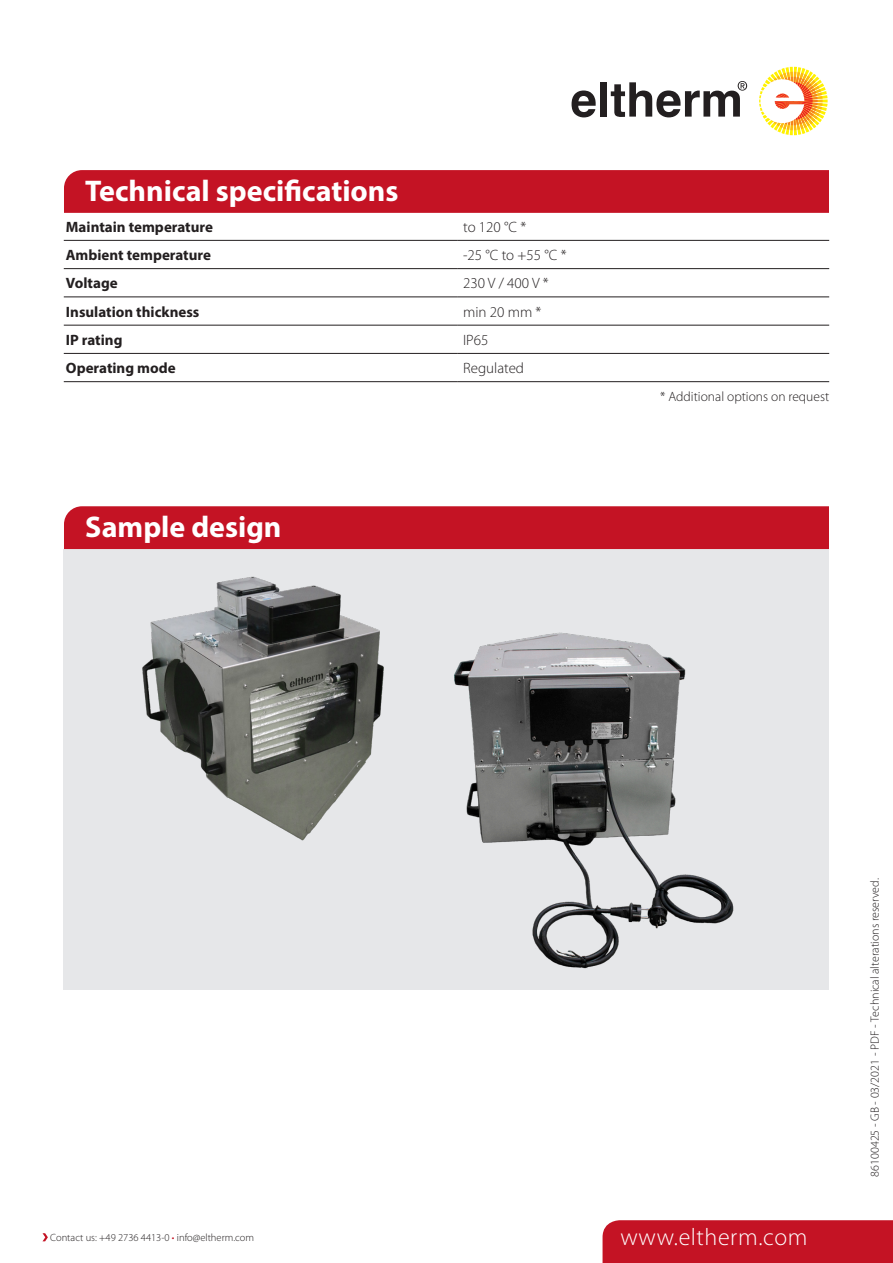
<style>
.page{position:relative;width:893px;height:1263px;background:#fff}
.page>*{position:absolute;margin:0;border:0;box-sizing:border-box;transform-origin:0 0}
.Headline_roter_Balke{font:700 30px "Myriad Pro";color:#fff}
.t1{font:300 24px "Myriad Pro";letter-spacing:.025em;color:#fff}
.Fließtext_Tabelle_bo{font:700 15px "Myriad Pro";color:#231f20}
.Fließtext_Tabelle_li{font:300 15px "Myriad Pro";color:#231f20}
.Fließtext_Tabelle_li-2{font:300 13.5px "Myriad Pro";color:#231f20}
.t2{font:300 12px "Myriad Pro";color:#231f20}
.t3{font:300 10.5px "Myriad Pro";color:#231f20}
.s1{color:#c41324}
</style>
<div class="page">
<svg style="left:759px;top:67px;width:69px;height:68px"></svg>
<svg style="left:572px;top:90px;width:24px;height:27px"></svg>
<div style="left:600px;top:82px;width:7px;height:35px;background:#231f20"></div>
<svg style="left:611px;top:81px;width:136px;height:36px"></svg>
<div style="left:64px;top:550px;width:765px;height:440px;background:#e6e7e9"></div>
<img style="left:109px;top:549px;width:298px;height:292px">
<img style="left:454px;top:632px;width:279px;height:337px">
<svg style="left:43px;top:1233px;width:5px;height:8px"></svg>
<div style="left:603px;top:1220px;width:290px;height:43px;background:#c41324"></div>
<div style="left:64px;top:170px;width:765px;height:43px;background:#c41324"></div>
<hr style="left:64px;top:240px;width:393px;height:1px;background:#231f20">
<hr style="left:457px;top:240px;width:372px;height:1px;background:#231f20">
<hr style="left:64px;top:268px;width:393px;height:1px;background:#231f20">
<hr style="left:457px;top:268px;width:372px;height:1px;background:#231f20">
<hr style="left:64px;top:296px;width:393px;height:1px;background:#231f20">
<hr style="left:457px;top:296px;width:372px;height:1px;background:#231f20">
<hr style="left:64px;top:325px;width:393px;height:1px;background:#231f20">
<hr style="left:457px;top:325px;width:372px;height:1px;background:#231f20">
<hr style="left:64px;top:353px;width:393px;height:1px;background:#231f20">
<hr style="left:457px;top:353px;width:372px;height:1px;background:#231f20">
<hr style="left:64px;top:381px;width:393px;height:1px;background:#231f20">
<hr style="left:457px;top:381px;width:372px;height:1px;background:#231f20">
<div style="left:64px;top:506px;width:765px;height:43px;background:#c41324"></div>
<p class="Headline_roter_Balke" style="left:85px;top:171px;width:315px">Technical specifications</p>
<p class="Fließtext_Tabelle_bo" style="left:66px;top:217px;width:149px">Maintain temperature</p>
<p class="Fließtext_Tabelle_li" style="left:463px;top:219px;width:65px">to 120 °C *</p>
<p class="Fließtext_Tabelle_bo" style="left:66px;top:245px;width:147px">Ambient temperature</p>
<p class="Fließtext_Tabelle_li" style="left:463px;top:247px;width:105px">-25 °C to +55 °C *</p>
<p class="Fließtext_Tabelle_bo" style="left:66px;top:274px;width:53px">Voltage</p>
<p class="Fließtext_Tabelle_li" style="left:463px;top:275px;width:87px">230 V / 400 V *</p>
<p class="Fließtext_Tabelle_bo" style="left:66px;top:302px;width:135px">Insulation thickness</p>
<p class="Fließtext_Tabelle_li" style="left:463px;top:303px;width:80px">min 20 mm *</p>
<p class="Fließtext_Tabelle_bo" style="left:66px;top:330px;width:58px">IP rating</p>
<p class="Fließtext_Tabelle_li" style="left:463px;top:332px;width:27px">IP65</p>
<p class="Fließtext_Tabelle_bo" style="left:66px;top:358px;width:111px">Operating mode</p>
<p class="Fließtext_Tabelle_li" style="left:463px;top:360px;width:63px">Regulated</p>
<p class="Headline_roter_Balke" style="left:85px;top:508px;width:198px">Sample design</p>
<p class="Fließtext_Tabelle_li-2" style="left:660px;top:389px;width:170px">* Additional options on request</p>
<p class="t3" style="left:50px;top:1232px;width:205px">Contact us: +49 2736 4413-0 <span class="s1">•</span> info@eltherm.com</p>
<p class="t1" style="left:620px;top:1224px;width:188px">www.eltherm.com</p>
<p class="t2" style="left:868px;top:1176px;width:300px;rotate:-90deg">86100425 - GB - 03/2021 - PDF - Technical alterations reserved.</p>
</div>
